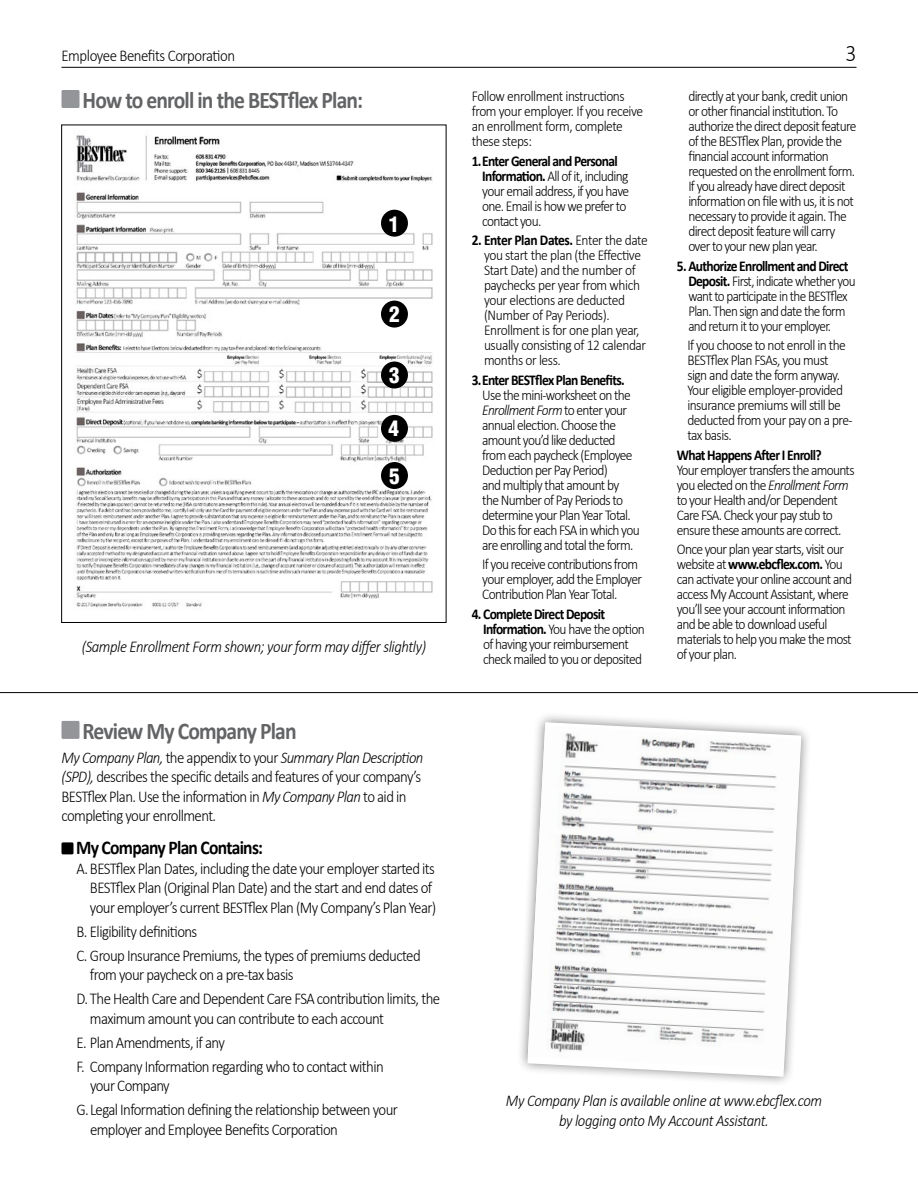
<style>
.page{position:relative;width:918px;height:1188px;background:#fff}
.page>*{position:absolute;margin:0;border:0;box-sizing:border-box;transform-origin:0 0}
.t1{font:700 24px "Calibri";letter-spacing:-.04em;color:#636466;scale:.9 1}
.t2{font:300 24px "Calibri";color:#000;scale:.9 1}
.t3{font:900 condensed 21.15px "Helvetica";color:#fff}
.t4{font:700 19.5px "Calibri";letter-spacing:-.04em;color:#000;scale:.9 1}
.t5{font:300 16.5px/19.5px "Calibri";letter-spacing:-.04em;color:#000;scale:.9 1}
.t6{font:italic 300 16.5px/19.5px "Calibri";letter-spacing:-.03em;color:#000;text-align:center;scale:.9 1}
.t7{font:300 15px/15px "Calibri";letter-spacing:-.05em;color:#000;scale:.9 1}
.t8{font:300 15px/15px "Calibri";letter-spacing:-.03em;color:#000;scale:.9 1}
.t9{font:300 15px/15px "Calibri";letter-spacing:-.05em;color:#000;scale:.88 1}
.t10{font:700 15px "Calibri";letter-spacing:-.05em;color:#000;scale:.9 1}
.s1{font-weight:700}
.s2{font-style:italic}
</style>
<div class="page">
<hr style="left:62px;top:67px;width:794px;height:1px;background:#000">
<img style="left:76px;top:135px;width:357px;height:473px">
<div style="left:381px;top:210px;width:27px;height:27px;background:#000;border-radius:50%"></div>
<div style="left:381px;top:301px;width:27px;height:27px;background:#000;border-radius:50%"></div>
<div style="left:381px;top:362px;width:27px;height:26px;background:#000;border-radius:50%"></div>
<div style="left:381px;top:415px;width:27px;height:27px;background:#000;border-radius:50%"></div>
<div style="left:381px;top:462px;width:27px;height:27px;background:#000;border-radius:50%"></div>
<hr style="left:0;top:692px;width:918px;height:1px;background:#000">
<div style="left:62px;top:90px;width:18px;height:18px;background:#939598;border-radius:2px"></div>
<div style="left:62px;top:721px;width:18px;height:18px;background:#939598;border-radius:2px"></div>
<div style="left:62px;top:842px;width:12px;height:12px;background:#000;border-radius:2px"></div>
<div style="left:516px;top:711px;width:296px;height:377px;background:#000;opacity:.5"></div>
<svg style="left:527px;top:722px;width:274px;height:355px"></svg>
<img style="left:528px;top:726px;width:273px;height:344px">
<p class="t5" style="left:62px;top:46px;width:195px">Employee Benefits Corporation</p>
<h1 class="t2" style="left:846px;top:38px;width:14px">3</h1>
<p class="t8" style="left:472px;top:89px;width:192px">Follow enrollment instructions from your employer. If you receive an enrollment form, complete these steps:</p>
<p class="t7" style="left:482px;top:153px;width:165px;text-indent:-11px"><span class="s1">1.Enter General and Personal<br>Information.</span> All of it, including your email address, if you have one. Email is how we prefer to contact you.</p>
<p class="t8" style="left:484px;top:233px;width:183px;text-indent:-12px"><span class="s1">2. Enter Plan Dates.</span> Enter the date you start the plan (the Effective<br>Start Date) and the number of paychecks per year from which your elections are deducted (Number of Pay Periods).<br>Enrollment is for one plan year, usually consisting of 12 calendar months or less.</p>
<p class="t10" style="left:472px;top:370px;width:172px">3.Enter BESTflex Plan Benefits.</p>
<p class="t7" style="left:482px;top:387px;width:177px">Use the mini-worksheet on the<br><span class="s2">Enrollment Form</span> to enter your annual election. Choose the amount you’d like deducted from each paycheck (Employee<br>Deduction per Pay Period)<br>and multiply that amount by the Number of Pay Periods to determine your Plan Year Total.<br>Do this for each FSA in which you are enrolling and total the form.</p>
<p class="t7" style="left:482px;top:557px;width:179px">If you receive contributions from your employer, add the Employer<br>Contribution Plan Year Total.</p>
<p class="t7" style="left:483px;top:606px;width:181px;text-indent:-11px"><span class="s1">4. Complete Direct Deposit<br>Information.</span> You have the option of having your reimbursement check mailed to you or deposited</p>
<p class="t7" style="left:688px;top:89px;width:188px">directly at your bank, credit union or other financial institution. To authorize the direct deposit feature of the BESTflex Plan, provide the financial account information requested on the enrollment form.<br>If you already have direct deposit information on file with us, it is not necessary to provide it again. The direct deposit feature will carry over to your new plan year.</p>
<p class="t9" style="left:688px;top:258px;width:192px;text-indent:-11px"><span class="s1">5. Authorize Enrollment and Direct Deposit.</span> First, indicate whether you want to participate in the BESTflex Plan. Then sign and date the form and return it to your employer.</p>
<p class="t7" style="left:687px;top:338px;width:185px">If you choose to not enroll in the<br>BESTflex Plan FSAs, you must<br>sign and date the form anyway.<br>Your eligible employer-provided insurance premiums will still be deducted from your pay on a pre&shy;tax basis.</p>
<p class="t10" style="left:677px;top:445px;width:162px">What Happens After I Enroll?</p>
<p class="t7" style="left:677px;top:462px;width:199px">Your employer transfers the amounts you elected on the <span class="s2">Enrollment Form </span>to your Health and/or Dependent Care FSA. Check your pay stub to ensure these amounts are correct.</p>
<p class="t7" style="left:677px;top:542px;width:196px">Once your plan year starts, visit our website at <span class="s1">www.ebcflex.com.</span> You can activate your online account and access My Account Assistant, where you’ll see your account information and be able to download useful materials to help you make the most of your plan.</p>
<h1 class="t1" style="left:83px;top:85px;width:313px">How to enroll in the BESTflex Plan:</h1>
<h2 class="t3" style="left:389px;top:210px;width:12px">1</h2>
<h2 class="t3" style="left:389px;top:301px;width:12px">2</h2>
<h2 class="t3" style="left:389px;top:362px;width:12px">3</h2>
<h2 class="t3" style="left:388px;top:415px;width:12px">4</h2>
<h2 class="t3" style="left:389px;top:462px;width:12px">5</h2>
<p class="t6" style="left:82px;top:636px;width:384px">(Sample Enrollment Form shown; your form may differ slightly)</p>
<h1 class="t1" style="left:83px;top:716px;width:239px">Review My Company Plan</h1>
<p class="t5" style="left:62px;top:748px;width:404px"><span class="s2">My Company Plan,</span> the appendix to your <span class="s2">Summary Plan Description (SPD),</span> describes the specific details and features of your company’s BESTflex Plan. Use the information in <span class="s2">My Company Plan</span> to aid in completing your enrollment.</p>
<h3 class="t4" style="left:76px;top:835px;width:209px">My Company Plan Contains:</h3>
<p class="t5" style="left:90px;top:859px;width:386px;text-indent:-13px">A. BESTflex Plan Dates, including the date your employer started its<br>BESTflex Plan (Original Plan Date) and the start and end dates of your employer’s current BESTflex Plan (My Company’s Plan Year)</p>
<p class="t5" style="left:76px;top:919px;width:384px;line-height:24px">B. Eligibility definitions<br>C. Group Insurance Premiums, the types of premiums deducted</p>
<p class="t5" style="left:76px;top:963px;width:406px;line-height:24px;text-indent:13px">from your paycheck on a pre-tax basis<br>D. The Health Care and Dependent Care FSA contribution limits, the</p>
<p class="t5" style="left:76px;top:1006px;width:343px;line-height:24px;text-indent:13px">maximum amount you can contribute to each account<br>E. Plan Amendments, if any<br>F. Company Information regarding who to contact within</p>
<p class="t5" style="left:77px;top:1074px;width:359px;line-height:24px;text-indent:13px">your Company<br>G.Legal Information defining the relationship between your</p>
<p class="t5" style="left:90px;top:1120px;width:277px">employer and Employee Benefits Corporation</p>
<p class="t6" style="left:506px;top:1091px;width:353px">My Company Plan is available online at www.ebcflex.com by logging onto My Account Assistant.</p>
</div>
